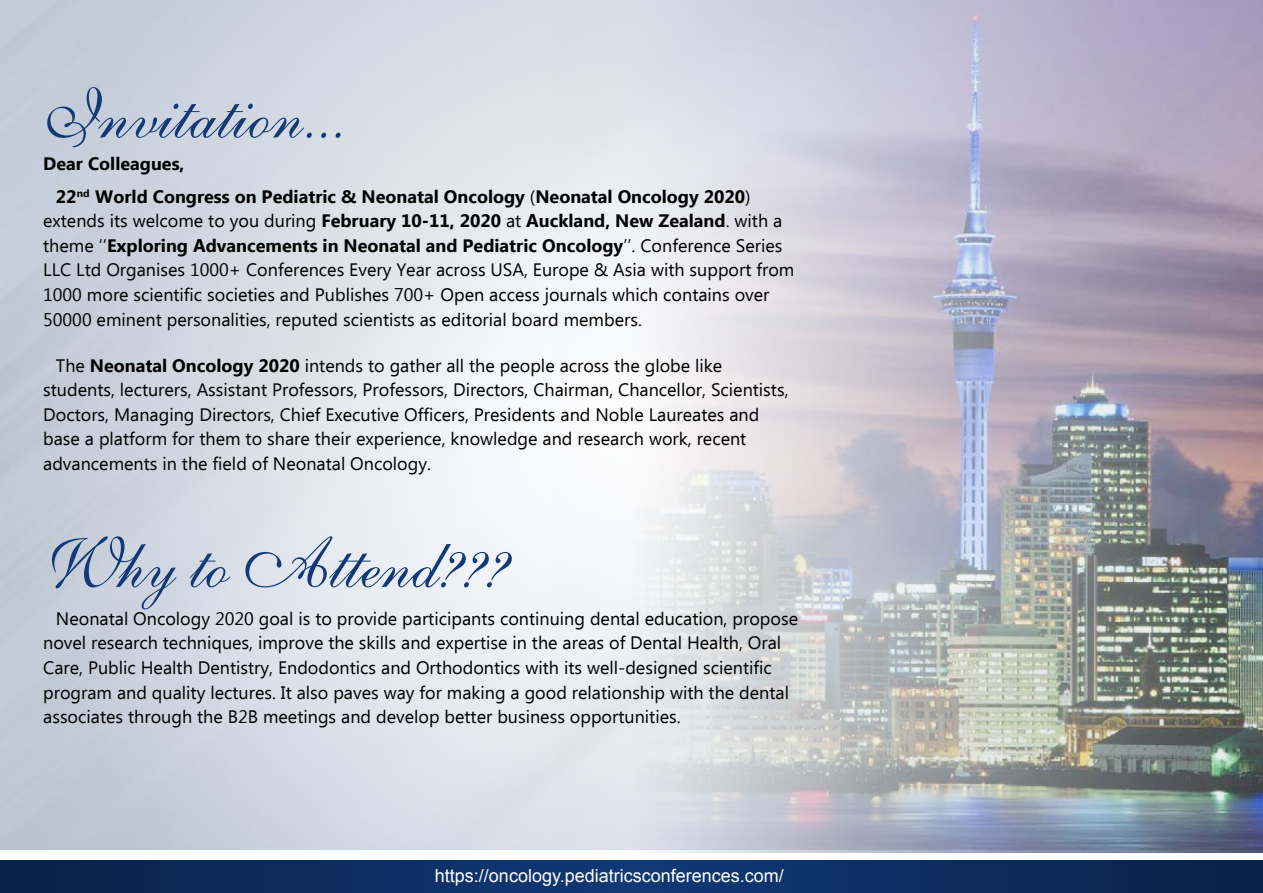
<style>
.page{position:relative;width:1263px;height:893px;background:#fff}
.page>*{position:absolute;margin:0;border:0;box-sizing:border-box;transform-origin:0 0}
.t1{font:70.65px "English 111 Presto BT";color:#113977}
.t2{font:18px/24.6px "Ebrima";color:#000}
.t3{font:700 18px/33.2px "Ebrima";color:#000}
.t4{font:18px "Arial";color:#fff}
.s1{font-weight:400}
.s2{font-weight:700}
</style>
<div class="page">
<svg style="left:0;top:860px;width:1263px;height:33px;background:#0c2c5d"></svg>
<img style="left:555px;top:0;width:708px;height:853px">
<h1 class="t1" style="left:43px;top:71px;width:305px">Invitation...</h1>
<p class="t3" style="left:56px;top:147px;width:696px;text-indent:-13px">Dear Colleagues,<br>22<sup>nd</sup> World Congress on Pediatric &amp; Neonatal Oncology <span class="s1">(</span>Neonatal Oncology 2020<span class="s1">)</span></p>
<p class="t2" style="left:43px;top:210px;width:753px">extends its welcome to you during <span class="s2">February 10-11, 2020</span> at <span class="s2">Auckland, New Zealand</span>. with a theme ’’<span class="s2">Exploring Advancements in Neonatal and Pediatric Oncology</span>’’. Conference Series LLC Ltd Organises 1000+ Conferences Every Year across USA, Europe &amp; Asia with support from 1000 more scientific societies and Publishes 700+ Open access journals which contains over 50000 eminent personalities, reputed scientists as editorial board members.</p>
<p class="t2" style="left:43px;top:354px;width:747px;text-indent:13px">The <span class="s2">Neonatal Oncology 2020</span> intends to gather all the people across the globe like students, lecturers, Assistant Professors, Professors, Directors, Chairman, Chancellor, Scientists, Doctors, Managing Directors, Chief Executive Officers, Presidents and Noble Laureates and base a platform for them to share their experience, knowledge and research work, recent advancements in the field of Neonatal Oncology.</p>
<h1 class="t1" style="left:43px;top:520px;width:467px">Why to Attend???</h1>
<p class="t2" style="left:43px;top:607px;width:756px;text-indent:13px">Neonatal Oncology 2020 goal is to provide participants continuing dental education, propose novel research techniques, improve the skills and expertise in the areas of Dental Health, Oral Care, Public Health Dentistry, Endodontics and Orthodontics with its well-designed scientific program and quality lectures. It also paves way for making a good relationship with the dental associates through the B2B meetings and develop better business opportunities.</p>
<p class="t4" style="left:435px;top:864px;width:350px">https://oncology.pediatricsconferences.com/</p>
</div>
